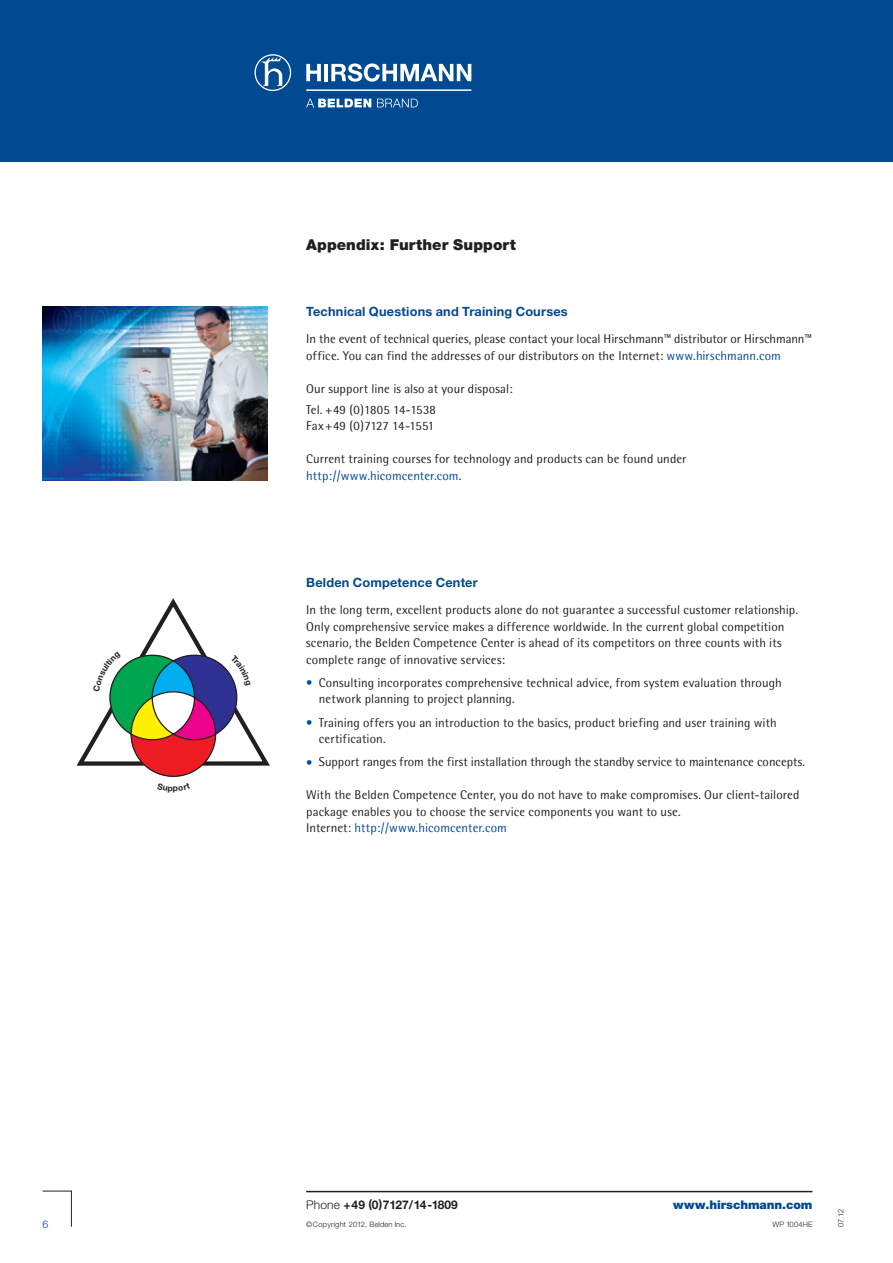
<style>
.page{position:relative;width:893px;height:1263px;background:#fff}
.page>*{position:absolute;margin:0;border:0;box-sizing:border-box;transform-origin:0 0}
.t1{font:900 15px "Helvetica Neue";letter-spacing:.005em;color:#231f20}
.t2{font:12.75px/16.5px "Rotis Semi Sans";letter-spacing:.005em;color:#231f20}
.t3{font:700 12.75px "Helvetica Neue";letter-spacing:.015em;color:#014990}
.t4{font:12.75px "Rotis Semi Sans";letter-spacing:-.02em;color:#231f20}
.t5{font:700 12px "Helvetica Neue";color:#231f20}
.t6{font:900 12px "Helvetica Neue";letter-spacing:-.005em;color:#014990}
.t7{font:300 10.5px "Helvetica Neue";color:#014990}
.t8{font:300 7.5px "Helvetica Neue";letter-spacing:.015em;color:#231f20}
.s1{color:#014990}
.s2{font-weight:300}
</style>
<div class="page">
<div style="left:0;top:0;width:893px;height:162px;background:#014990"></div>
<hr style="left:71px;top:1191px;width:1px;height:35px;background:#231f20">
<svg style="left:43px;top:1191px;width:29px;height:1px"></svg>
<svg style="left:306px;top:99px;width:65px;height:8px"></svg>
<svg style="left:377px;top:99px;width:41px;height:8px"></svg>
<svg style="left:254px;top:54px;width:37px;height:37px"></svg>
<hr style="left:306px;top:89px;width:165px;height:2px;background:#fff">
<hr style="left:324px;top:64px;width:4px;height:17px;background:#fff">
<svg style="left:306px;top:64px;width:15px;height:17px"></svg>
<svg style="left:331px;top:63px;width:140px;height:19px"></svg>
<hr style="left:306px;top:1191px;width:506px;height:1px;background:#231f20">
<img style="left:43px;top:306px;width:225px;height:174px">
<svg style="left:76px;top:598px;width:194px;height:179px"></svg>
<p class="t7" style="left:43px;top:1217px;width:7px">6</p>
<p class="t1" style="left:306px;top:235px;width:211px">Appendix: Further Support</p>
<p class="t3" style="left:306px;top:304px;width:263px">Technical Questions and Training Courses</p>
<p class="t2" style="left:306px;top:331px;width:507px">In the event of technical queries, please contact your local Hirschmann™ distributor or Hirschmann™ office. You can find the addresses of our distributors on the Internet: <span class="s1">www.hirschmann.com</span></p>
<p class="t2" style="left:306px;top:378px;width:208px;line-height:20.7px">Our support line is also at your disposal:<br>Tel. +49 (0)1805 14-1538</p>
<p class="t4" style="left:306px;top:418px;width:130px">Fax+49 (0)7127 14-1551</p>
<p class="t2" style="left:306px;top:450px;width:382px">Current training courses for technology and products can be found under <span class="s1">http://www.hicomcenter.com</span>.</p>
<p class="t3" style="left:306px;top:574px;width:173px">Belden Competence Center</p>
<p class="t2" style="left:306px;top:601px;width:493px">In the long term, excellent products alone do not guarantee a successful customer relationship.<br>Only comprehensive service makes a difference worldwide. In the current global competition scenario, the Belden Competence Center is ahead of its competitors on three counts with its complete range of innovative services:</p>
<p class="t2" style="left:319px;top:674px;width:464px;text-indent:-13px"><span class="s1">•</span> Consulting incorporates comprehensive technical advice, from system evaluation through network planning to project planning.</p>
<p class="t2" style="left:319px;top:714px;width:459px;text-indent:-13px"><span class="s1">•</span> Training offers you an introduction to the basics, product briefing and user training with certification.</p>
<p class="t2" style="left:306px;top:753px;width:500px"><span class="s1">•</span> Support ranges from the first installation through the standby service to maintenance concepts.</p>
<p class="t2" style="left:306px;top:786px;width:495px">With the Belden Competence Center, you do not have to make compromises. Our client-tailored package enables you to choose the service components you want to use.<br>Internet: <span class="s1">http://www.hicomcenter.com</span></p>
<p class="t5" style="left:306px;top:1197px;width:153px"><span class="s2">Phone</span> +49 (0)7127/14-1809</p>
<p class="t6" style="left:673px;top:1198px;width:141px">www.hirschmann.com</p>
<p class="t8" style="left:306px;top:1219px;width:102px">©Copyright 2012, Belden Inc.</p>
<p class="t8" style="left:773px;top:1219px;width:41px">WP 1004HE</p>
<p class="t8" style="left:836px;top:1227px;width:19px;rotate:-90deg">07.12</p>
</div>
